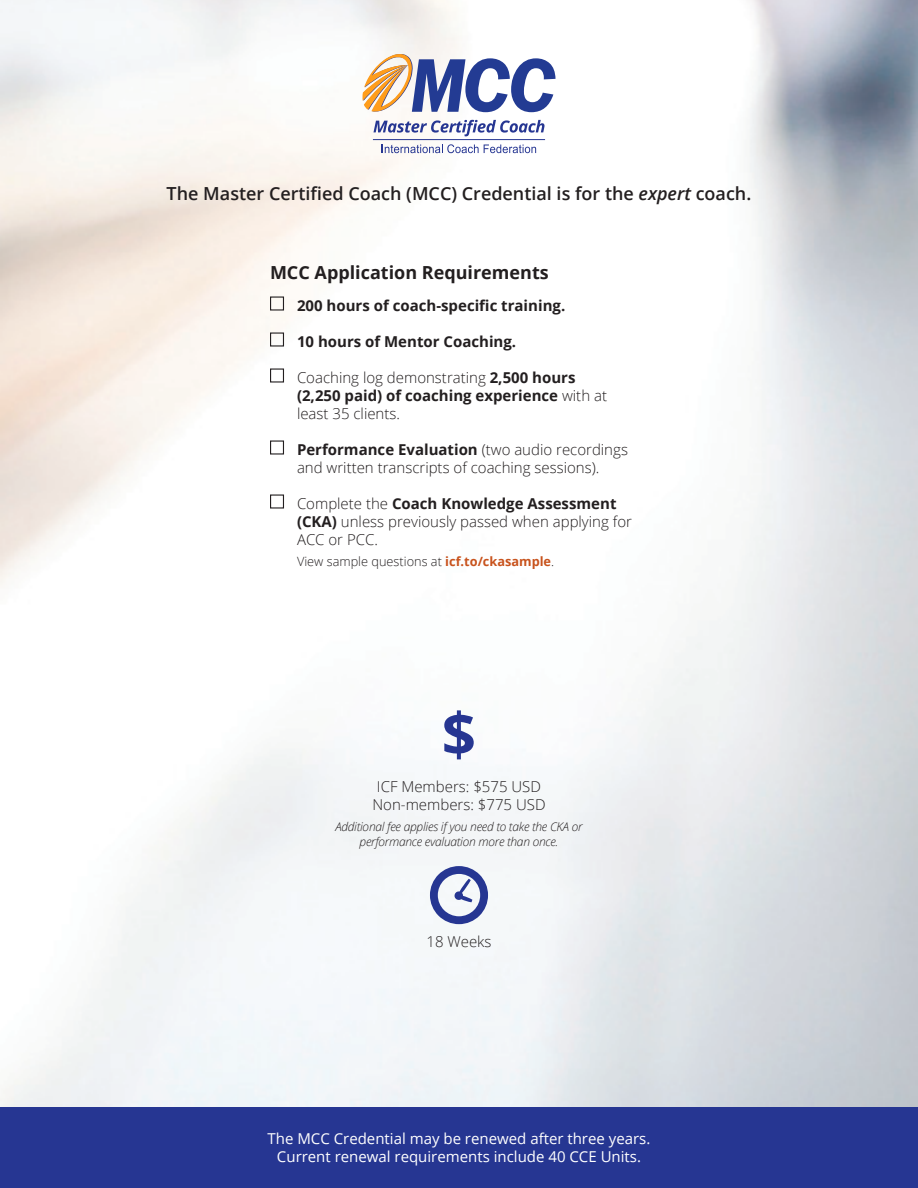
<style>
.page{position:relative;width:918px;height:1188px;background:#fff}
.page>*{position:absolute;margin:0;border:0;box-sizing:border-box;transform-origin:0 0}
.t1{font:600 18px "Open Sans";color:#231f20}
.t2{font:700 18px "Open Sans";color:#231f20}
.t3{font:300 15px/18px "Open Sans";color:#231f20}
.t4{font:15px/18px "Open Sans";color:#fff;text-align:center}
.t5{font:700 15px "Open Sans";color:#231f20}
.t6{font:300 12.75px "Open Sans";color:#231f20}
.t7{font:italic 300 12px/14.4px "Open Sans";letter-spacing:-.02em;color:#231f20;text-align:center}
.s1{font-style:italic}
.s2{font-weight:700}
.s3{font-weight:700;color:#c8531d}
</style>
<div class="page">
<img style="left:0;top:0;width:918px;height:1107px">
<div style="left:0;top:1107px;width:918px;height:81px;background:#263692"></div>
<div style="left:270px;top:296px;width:14px;height:15px;border:1px solid #231f20"></div>
<div style="left:270px;top:332px;width:14px;height:15px;border:1px solid #231f20"></div>
<div style="left:270px;top:368px;width:14px;height:15px;border:1px solid #231f20"></div>
<div style="left:270px;top:440px;width:14px;height:15px;border:1px solid #231f20"></div>
<div style="left:270px;top:494px;width:14px;height:15px;border:1px solid #231f20"></div>
<svg style="left:382px;top:144px;width:154px;height:9px"></svg>
<svg style="left:362px;top:54px;width:194px;height:58px"></svg>
<svg style="left:373px;top:120px;width:172px;height:16px"></svg>
<hr style="left:373px;top:139px;width:172px;height:1px;background:#263692">
<svg style="left:430px;top:866px;width:58px;height:58px"></svg>
<svg style="left:444px;top:710px;width:30px;height:49px"></svg>
<p class="t1" style="left:167px;top:181px;width:586px">The Master Certified Coach (MCC) Credential is for the <span class="s1">expert</span> coach.</p>
<p class="t2" style="left:270px;top:260px;width:280px">MCC Application Requirements</p>
<p class="t5" style="left:297px;top:294px;width:270px">200 hours of coach-specific training.</p>
<p class="t5" style="left:297px;top:330px;width:221px">10 hours of Mentor Coaching.</p>
<p class="t3" style="left:297px;top:368px;width:312px">Coaching log demonstrating <span class="s2">2,500 hours (2,250 paid) of coaching experience</span> with at least 35 clients.</p>
<p class="t3" style="left:297px;top:440px;width:333px"><span class="s2">Performance Evaluation</span> (two audio recordings and written transcripts of coaching sessions).</p>
<p class="t3" style="left:297px;top:494px;width:336px">Complete the <span class="s2">Coach Knowledge Assessment (CKA)</span> unless previously passed when applying for<br>ACC or PCC.</p>
<p class="t6" style="left:297px;top:553px;width:259px">View sample questions at <span class="s3">icf.to/ckasample</span>.</p>
<p class="t3" style="left:377px;top:777px;width:166px">ICF Members: $575 USD</p>
<p class="t3" style="left:372px;top:795px;width:175px">Non-members: $775 USD</p>
<p class="t7" style="left:335px;top:819px;width:249px">Additional fee applies if you need to take the CKA or performance evaluation more than once.</p>
<p class="t3" style="left:426px;top:932px;width:67px">18 Weeks</p>
<p class="t4" style="left:268px;top:1129px;width:384px">The MCC Credential may be renewed after three years.<br>Current renewal requirements include 40 CCE Units.</p>
</div>
